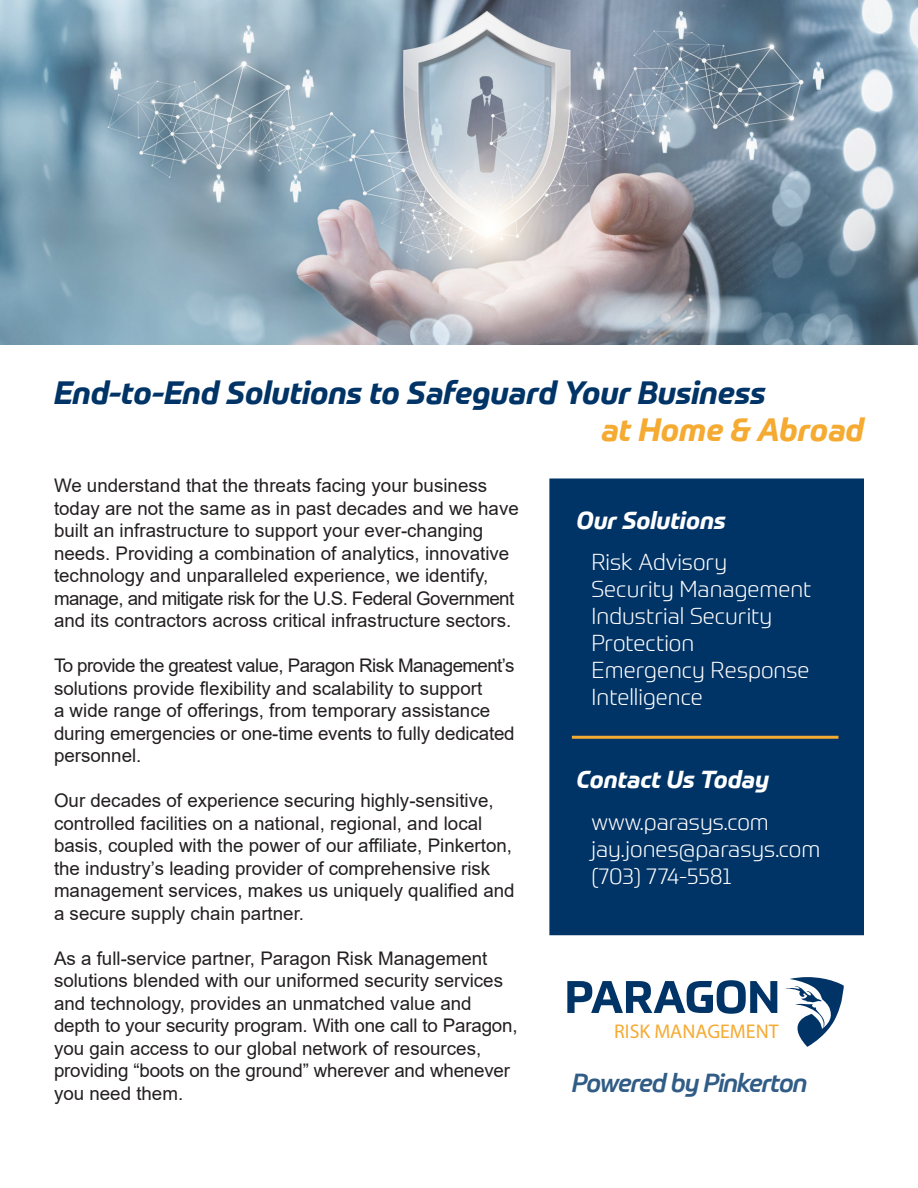
<style>
.page{position:relative;width:918px;height:1188px;background:#fff}
.page>*{position:absolute;margin:0;border:0;box-sizing:border-box;transform-origin:0 0}
.t1{font:italic 700 31.5px "Prometo";color:#036}
.t2{font:italic 700 31.5px "Prometo";color:#f5aa32}
.t3{font:italic 500 25.5px "Prometo";letter-spacing:-.04em;color:#315c86}
.t4{font:italic 700 24px "Prometo";color:#fff}
.t5{font:300 22.5px "Prometo";color:#fff}
.t6{font:19.8px "Avenir Next";color:#f5aa32}
.t7{font:18.75px/22.5px "Arial";color:#231f20}
</style>
<div class="page">
<img style="left:0;top:0;width:918px;height:344px">
<div style="left:549px;top:478px;width:315px;height:457px;background:#036;border:2px solid #036"></div>
<hr style="left:572px;top:736px;width:266px;height:3px;background:#f5aa32">
<svg style="left:567px;top:980px;width:210px;height:34px"></svg>
<svg style="left:786px;top:977px;width:58px;height:70px"></svg>
<p class="t1" style="left:54px;top:373px;width:713px">End-to-End Solutions to Safeguard Your Business</p>
<p class="t2" style="left:601px;top:411px;width:264px">at Home &amp; Abroad</p>
<p class="t7" style="left:54px;top:474px;width:466px">We understand that the threats facing your business today are not the same as in past decades and we have built an infrastructure to support your ever-changing needs. Providing a combination of analytics, innovative technology and unparalleled experience, we identify, manage, and mitigate risk for the U.S. Federal Government and its contractors across critical infrastructure sectors.</p>
<p class="t7" style="left:54px;top:654px;width:462px">To provide the greatest value, Paragon Risk Management’s solutions provide flexibility and scalability to support<br>a wide range of offerings, from temporary assistance during emergencies or one-time events to fully dedicated personnel.</p>
<p class="t7" style="left:54px;top:789px;width:462px">Our decades of experience securing highly-sensitive, controlled facilities on a national, regional, and local basis, coupled with the power of our affiliate, Pinkerton, the industry’s leading provider of comprehensive risk management services, makes us uniquely qualified and a secure supply chain partner.</p>
<p class="t7" style="left:54px;top:947px;width:465px">As a full-service partner, Paragon Risk Management solutions blended with our uniformed security services and technology, provides an unmatched value and depth to your security program. With one call to Paragon, you gain access to our global network of resources, providing “boots on the ground” wherever and whenever you need them.</p>
<p class="t4" style="left:577px;top:505px;width:151px">Our Solutions</p>
<p class="t5" style="left:592px;top:549px;width:137px">Risk Advisory</p>
<p class="t5" style="left:592px;top:576px;width:222px">Security Management</p>
<p class="t5" style="left:592px;top:603px;width:182px">Industrial Security</p>
<p class="t5" style="left:592px;top:630px;width:104px">Protection</p>
<p class="t5" style="left:592px;top:657px;width:219px">Emergency Response</p>
<p class="t5" style="left:592px;top:684px;width:113px">Intelligence</p>
<p class="t4" style="left:577px;top:765px;width:194px">Contact Us Today</p>
<p class="t5" style="left:592px;top:808px;width:179px">www.parasys.com</p>
<p class="t5" style="left:592px;top:835px;width:230px">jay.jones@parasys.com</p>
<p class="t5" style="left:592px;top:862px;width:141px">(703) 774-5581</p>
<p class="t6" style="left:614px;top:1019px;width:166px">RISK MANAGEMENT</p>
<p class="t3" style="left:572px;top:1068px;width:237px">Powered by Pinkerton</p>
</div>
